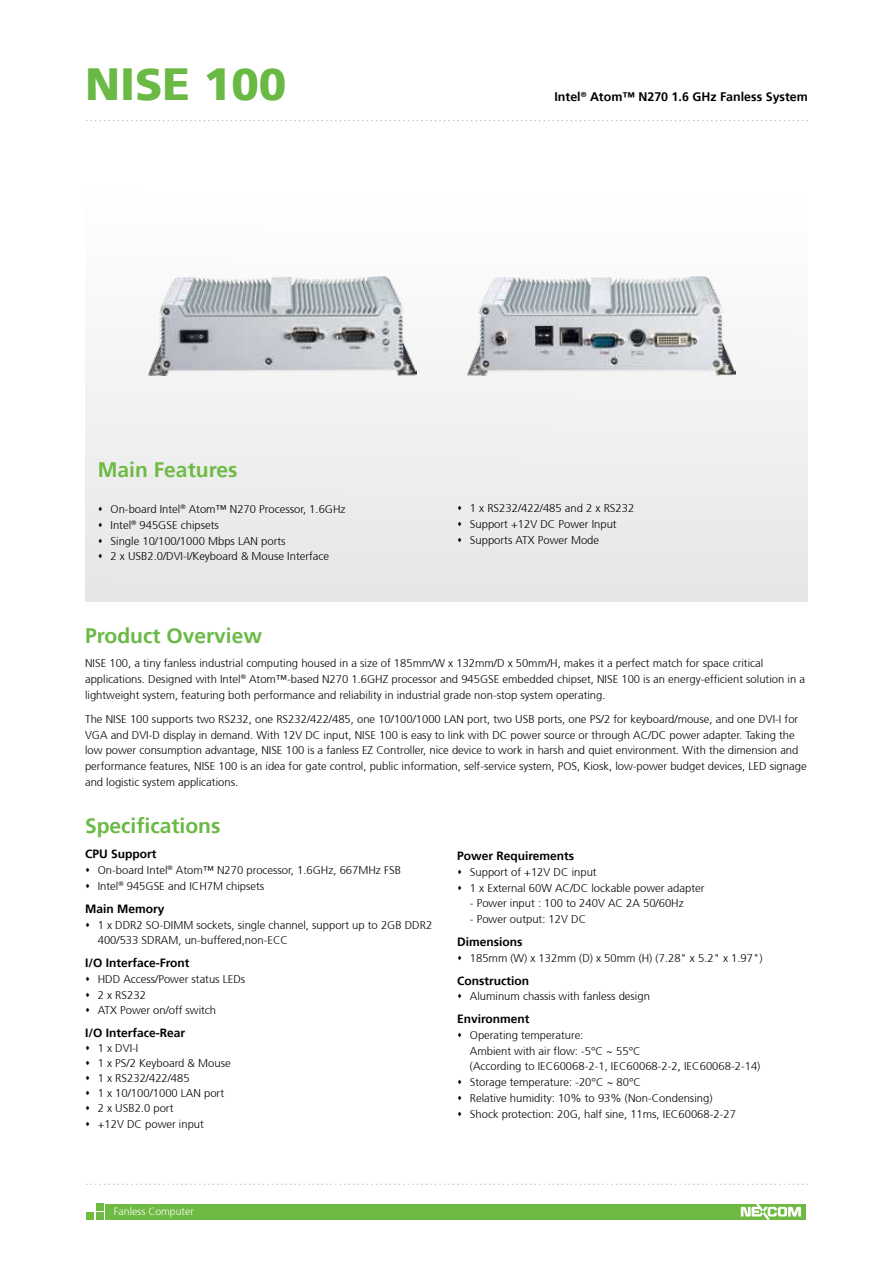
<style>
.page{position:relative;width:893px;height:1263px;background:#fff}
.page>*{position:absolute;margin:0;border:0;box-sizing:border-box;transform-origin:0 0}
.t1{font:900 45px "Frutiger 75";color:#6ab945}
.t2{font:700 21px "Frutiger 65";color:#6ab945}
.t3{font:700 21px "Frutiger 65";color:#6eba42}
.t4{font:700 12.45px "Frutiger 65";color:#000}
.t5{font:700 12px "Frutiger 65";color:#000}
.t6{font:300 11.25px/15.8px "Frutiger 45";color:#000}
.t7{font:300 10.5px "Frutiger 45";color:#fff}
</style>
<div class="page">
<svg style="left:86px;top:120px;width:722px;height:1px"></svg>
<svg style="left:86px;top:1184px;width:722px;height:1px"></svg>
<div style="left:85px;top:135px;width:723px;height:466px;background:linear-gradient(to right,#f3f3f3,#f3f4f4)"></div>
<div style="left:106px;top:1204px;width:700px;height:15px;background:#6eba42"></div>
<div style="left:96px;top:1203px;width:7px;height:7px;background:#6eba42"></div>
<div style="left:96px;top:1213px;width:7px;height:7px;background:#6eba42"></div>
<div style="left:87px;top:1213px;width:7px;height:7px;background:#6eba42"></div>
<svg style="left:741px;top:1204px;width:60px;height:15px"></svg>
<img style="left:149px;top:276px;width:268px;height:100px">
<img style="left:468px;top:276px;width:268px;height:99px">
<svg style="left:99px;top:507px;width:3px;height:4px"></svg>
<svg style="left:99px;top:522px;width:3px;height:5px"></svg>
<svg style="left:99px;top:538px;width:3px;height:5px"></svg>
<svg style="left:99px;top:554px;width:3px;height:5px"></svg>
<svg style="left:458px;top:506px;width:3px;height:4px"></svg>
<svg style="left:458px;top:521px;width:3px;height:5px"></svg>
<svg style="left:458px;top:537px;width:3px;height:5px"></svg>
<h1 class="t1" style="left:85px;top:57px;width:203px">NISE 100</h1>
<h2 class="t3" style="left:98px;top:458px;width:141px">Main Features</h2>
<p class="t4" style="left:554px;top:90px;width:255px">Intel<sup>®</sup> Atom™ N270 1.6 GHz Fanless System</p>
<p class="t6" style="left:111px;top:501px;width:237px">On-board Intel<sup>®</sup> Atom™ N270 Processor, 1.6GHz Intel<sup>®</sup> 945GSE chipsets<br>Single 10/100/1000 Mbps LAN ports<br>2 x USB2.0/DVI-I/Keyboard &amp; Mouse Interface</p>
<p class="t6" style="left:470px;top:500px;width:166px">1 x RS232/422/485 and 2 x RS232<br>Support +12V DC Power Input<br>Supports ATX Power Mode</p>
<h2 class="t2" style="left:85px;top:623px;width:179px">Product Overview</h2>
<p class="t6" style="left:85px;top:656px;width:721px">NISE 100, a tiny fanless industrial computing housed in a size of 185mm/W x 132mm/D x 50mm/H, makes it a perfect match for space critical applications. Designed with Intel<sup>®</sup> Atom™-based N270 1.6GHZ processor and 945GSE embedded chipset, NISE 100 is an energy-efficient solution in a lightweight system, featuring both performance and reliability in industrial grade non-stop system operating.</p>
<p class="t6" style="left:85px;top:711px;width:723px">The NISE 100 supports two RS232, one RS232/422/485, one 10/100/1000 LAN port, two USB ports, one PS/2 for keyboard/mouse, and one DVI-I for VGA and DVI-D display in demand. With 12V DC input, NISE 100 is easy to link with DC power source or through AC/DC power adapter. Taking the low power consumption advantage, NISE 100 is a fanless EZ Controller, nice device to work in harsh and quiet environment. With the dimension and performance features, NISE 100 is an idea for gate control, public information, self-service system, POS, Kiosk, low-power budget devices, LED signage and logistic system applications.</p>
<h2 class="t2" style="left:85px;top:814px;width:137px">Specifications</h2>
<p class="t5" style="left:85px;top:847px;width:73px">CPU Support</p>
<p class="t6" style="left:98px;top:862px;width:305px">On-board Intel<sup>®</sup> Atom™ N270 processor, 1.6GHz, 667MHz FSB<br>Intel<sup>®</sup> 945GSE and ICH7M chipsets</p>
<p class="t5" style="left:85px;top:901px;width:81px">Main Memory</p>
<p class="t6" style="left:98px;top:917px;width:336px">1 x DDR2 SO-DIMM sockets, single channel, support up to 2GB DDR2<br>400/533 SDRAM, un-buffered,non-ECC</p>
<p class="t5" style="left:85px;top:956px;width:106px">I/O Interface-Front</p>
<p class="t6" style="left:98px;top:971px;width:149px">HDD Access/Power status LEDs<br>2 x RS232<br>ATX Power on/off switch</p>
<p class="t5" style="left:85px;top:1026px;width:102px">I/O Interface-Rear</p>
<p class="t6" style="left:98px;top:1041px;width:134px;line-height:15.1px">1 x DVI-I<br>1 x PS/2 Keyboard &amp; Mouse<br>1 x RS232/422/485<br>1 x 10/100/1000 LAN port<br>2 x USB2.0 port<br>+12V DC power input</p>
<p class="t5" style="left:457px;top:849px;width:119px">Power Requirements</p>
<p class="t6" style="left:470px;top:864px;width:236px">Support of +12V DC input<br>1 x External 60W AC/DC lockable power adapter</p>
<p class="t6" style="left:470px;top:896px;width:215px">- Power input : 100 to 240V AC 2A 50/60Hz</p>
<p class="t6" style="left:470px;top:911px;width:118px">- Power output: 12V DC</p>
<p class="t5" style="left:457px;top:935px;width:67px">Dimensions</p>
<p class="t6" style="left:470px;top:950px;width:294px">185mm (W) x 132mm (D) x 50mm (H) (7.28" x 5.2" x 1.97")</p>
<p class="t5" style="left:457px;top:973px;width:73px">Construction</p>
<p class="t6" style="left:470px;top:989px;width:182px">Aluminum chassis with fanless design</p>
<p class="t5" style="left:457px;top:1012px;width:74px">Environment</p>
<p class="t6" style="left:470px;top:1027px;width:292px">Operating temperature:<br>Ambient with air flow: -5°C ~ 55°C<br>(According to IEC60068-2-1, IEC60068-2-2, IEC60068-2-14)<br>Storage temperature: -20°C ~ 80°C<br>Relative humidity: 10% to 93% (Non-Condensing)<br>Shock protection: 20G, half sine, 11ms, IEC60068-2-27</p>
<p class="t7" style="left:114px;top:1205px;width:81px">Fanless Computer</p>
</div>
